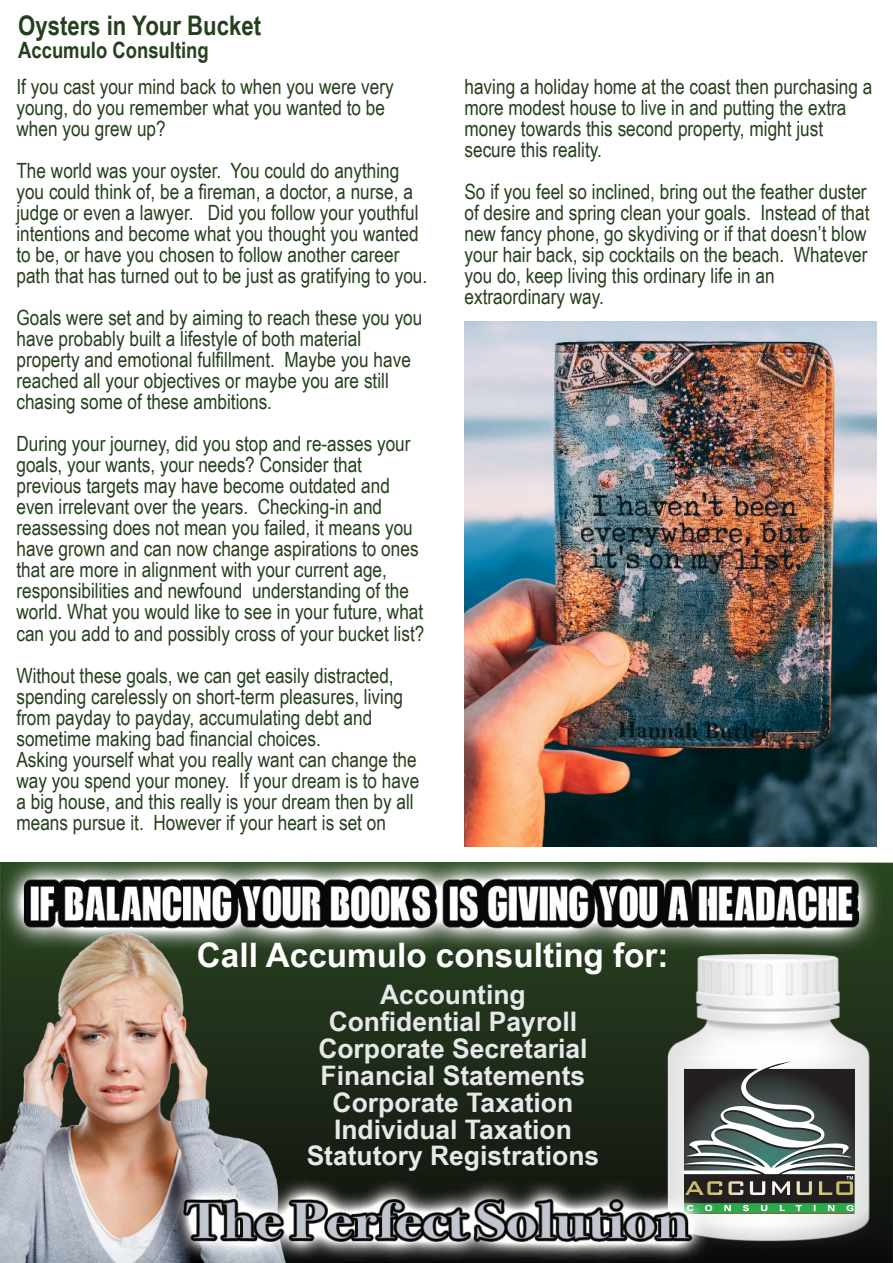
<style>
.page{position:relative;width:893px;height:1263px;background:#fff}
.page>*{position:absolute;margin:0;border:0;box-sizing:border-box;transform-origin:0 0}
.t1{font:700 33.75px "Arial Narrow";color:#fff;scale:1.2 1}
.t2{font:700 27px "Arial Narrow";color:#25401e}
.t3{font:700 26.85px/26.8px "Arial Narrow";color:#e7e8e9;text-align:center;scale:1.2 1}
.t4{font:700 22.5px "Arial Narrow";color:#25401e}
.t5{font:21px/21px "Arial Narrow";color:#25401e}
</style>
<div class="page">
<img style="left:465px;top:321px;width:411px;height:526px">
<img style="left:298px;top:863px;width:595px;height:400px">
<img style="left:0;top:862px;width:882px;height:91px">
<img style="left:0;top:914px;width:298px;height:349px">
<img style="left:661px;top:954px;width:216px;height:297px">
<img style="left:685px;top:1059px;width:169px;height:154px">
<img style="left:165px;top:1179px;width:544px;height:84px">
<p class="t2" style="left:18px;top:16px;width:244px">Oysters in Your Bucket</p>
<p class="t4" style="left:18px;top:41px;width:192px">Accumulo Consulting</p>
<p class="t5" style="left:16px;top:78px;width:379px">If you cast your mind back to when you were very young, do you remember what you wanted to be when you grew up?</p>
<p class="t5" style="left:16px;top:162px;width:412px">The world was your oyster. You could do anything you could think of, be a fireman, a doctor, a nurse, a judge or even a lawyer. Did you follow your youthful intentions and become what you thought you wanted to be, or have you chosen to follow another career path that has turned out to be just as gratifying to you.</p>
<p class="t5" style="left:16px;top:309px;width:407px">Goals were set and by aiming to reach these you you have probably built a lifestyle of both material property and emotional fulfillment. Maybe you have reached all your objectives or maybe you are still chasing some of these ambitions.</p>
<p class="t5" style="left:16px;top:435px;width:409px">During your journey, did you stop and re-asses your goals, your wants, your needs? Consider that previous targets may have become outdated and even irrelevant over the years. Checking-in and reassessing does not mean you failed, it means you have grown and can now change aspirations to ones that are more in alignment with your current age, responsibilities and newfound understanding of the world. What you would like to see in your future, what can you add to and possibly cross of your bucket list?</p>
<p class="t5" style="left:16px;top:666px;width:404px">Without these goals, we can get easily distracted, spending carelessly on short-term pleasures, living from payday to payday, accumulating debt and sometime making bad financial choices.<br>Asking yourself what you really want can change the way you spend your money. If your dream is to have a big house, and this really is your dream then by all means pursue it. However if your heart is set on</p>
<p class="t5" style="left:464px;top:78px;width:409px">having a holiday home at the coast then purchasing a more modest house to live in and putting the extra money towards this second property, might just secure this reality.</p>
<p class="t5" style="left:464px;top:183px;width:407px">So if you feel so inclined, bring out the feather duster of desire and spring clean your goals. Instead of that new fancy phone, go skydiving or if that doesn’t blow your hair back, sip cocktails on the beach. Whatever you do, keep living this ordinary life in an extraordinary way.</p>
<h1 class="t1" style="left:197px;top:942px;width:394px">Call Accumulo consulting for:</h1>
<p class="t3" style="left:307px;top:984px;width:245px">Accounting<br>Confidential Payroll<br>Corporate Secretarial<br>Financial Statements<br>Corporate Taxation<br>Individual Taxation<br>Statutory Registrations</p>
</div>
